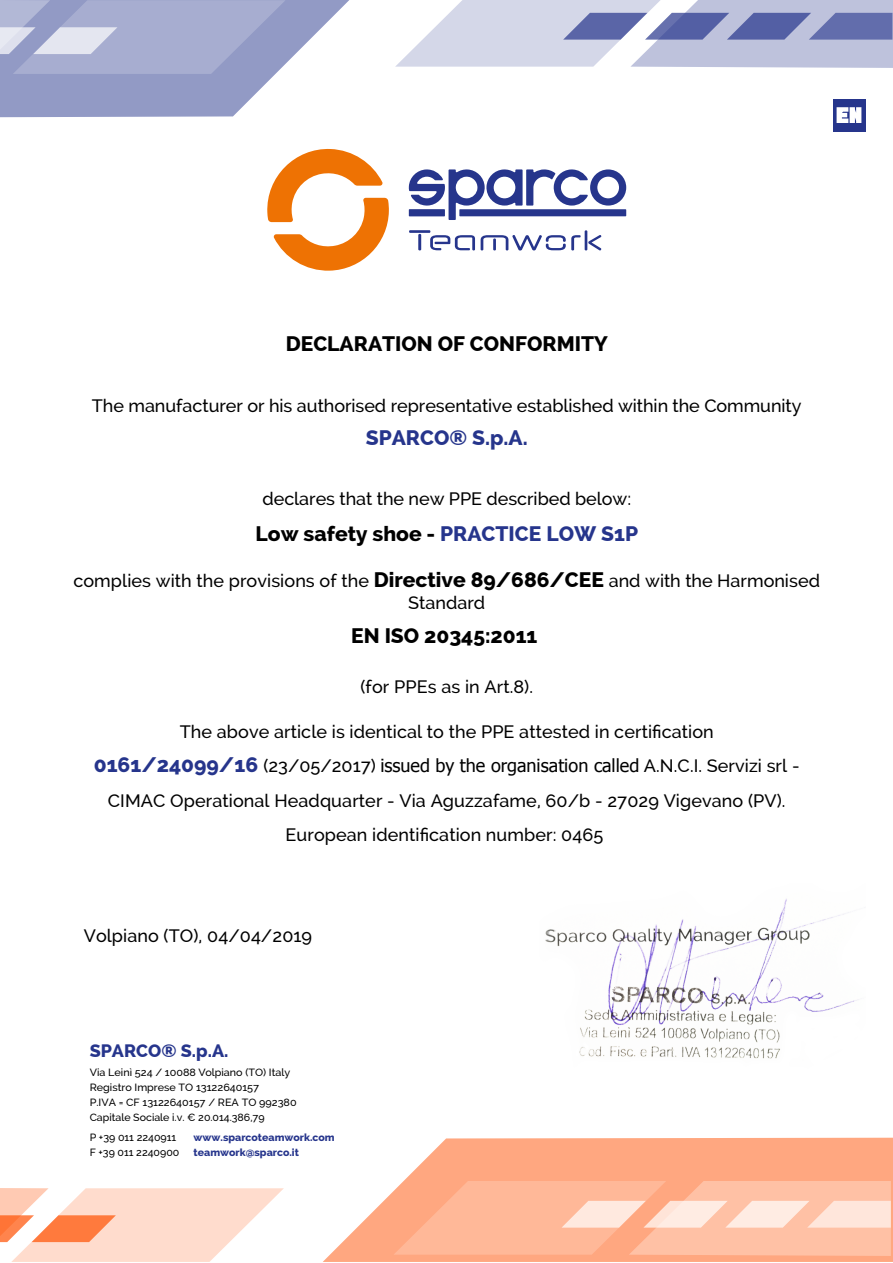
<style>
.page{position:relative;width:893px;height:1263px;background:#fff}
.page>*{position:absolute;margin:0;border:0;box-sizing:border-box;transform-origin:0 0}
.t1{font:800 21px "Raleway";color:#000}
.t2{font:800 21px "Raleway";color:#26358c}
.t3{font:500 18px/34.5px "Raleway";letter-spacing:.005em;color:#000;text-align:center}
.t4{font:800 18px "Raleway";color:#26358c}
.t5{font:500 10.5px/15px "Raleway";color:#000}
.t6{font:800 10.5px/15px "Raleway";color:#26358c}
.s1{color:#26358c}
.s2{font-weight:800;font-size:21px}
.s3{font-weight:800;font-size:21px;color:#26358c}
.s4{font-family:"Tahoma";font-weight:400}
</style>
<div class="page">
<svg style="left:0;top:0;width:349px;height:117px"></svg>
<svg style="left:395px;top:0;width:498px;height:68px;background:#bbc0db"></svg>
<svg style="left:323px;top:1138px;width:570px;height:124px;fill:#ffa780"></svg>
<svg style="left:394px;top:1181px;width:497px;height:75px;background:#ffc1a5"></svg>
<svg style="left:0;top:1188px;width:284px;height:74px"></svg>
<svg style="left:409px;top:169px;width:217px;height:51px"></svg>
<hr style="left:418px;top:234px;width:3px;height:16px;background:#26358c">
<hr style="left:409px;top:230px;width:21px;height:3px;background:#26358c">
<svg style="left:430px;top:235px;width:45px;height:15px"></svg>
<svg style="left:481px;top:230px;width:120px;height:20px"></svg>
<svg style="left:267px;top:149px;width:122px;height:122px"></svg>
<img style="left:545px;top:899px;width:314px;height:160px">
<div style="left:833px;top:99px;width:32px;height:33px;background:#26358c"></div>
<svg style="left:837px;top:107px;width:24px;height:16px"></svg>
<p class="t1" style="left:286px;top:332px;width:324px">DECLARATION OF CONFORMITY</p>
<p class="t3" style="left:92px;top:388px;width:711px">The manufacturer or his authorised representative established within the Community</p>
<p class="t2" style="left:366px;top:425px;width:163px">SPARCO® S.p.A.</p>
<p class="t3" style="left:262px;top:481px;width:370px">declares that the new PPE described below:</p>
<p class="t1" style="left:256px;top:521px;width:384px">Low safety shoe - <span class="s1">PRACTICE LOW S1P</span></p>
<p class="t3" style="left:73px;top:570px;width:748px;line-height:21.6px">complies with the provisions of the <span class="s2">Directive 89/686/CEE</span> and with the Harmonised<br>Standard</p>
<p class="t1" style="left:351px;top:623px;width:188px">EN ISO 20345:2011</p>
<p class="t3" style="left:360px;top:669px;width:174px">(for PPEs as in Art.8).</p>
<p class="t3" style="left:94px;top:714px;width:707px">The above article is identical to the PPE attested in certification<br><span class="s3">0161/24099/16</span> (23/05/2017) <span class="s4">issued by the organisation called</span> A.N.C.I. Servizi srl - CIMAC Operational Headquarter - Via Aguzzafame, 60/b - 27029 Vigevano (PV).<br>European identification number: 0465</p>
<p class="t3" style="left:84px;top:918px;width:230px">Volpiano (TO), 04/04/2019</p>
<p class="t4" style="left:90px;top:1040px;width:140px">SPARCO® S.p.A.</p>
<p class="t5" style="left:90px;top:1064px;width:208px">Via Leinì 524 / 10088 Volpiano (TO) Italy Registro Imprese TO 13122640157<br>P.IVA = CF 13122640157 / REA TO 992380<br>Capitale Sociale i.v. € 20.014.386,79</p>
<p class="t6" style="left:194px;top:1130px;width:143px">www.sparcoteamwork.com teamwork@sparco.it</p>
<p class="t5" style="left:90px;top:1130px;width:91px">P +39 011 2240911<br>F +39 011 2240900</p>
</div>
